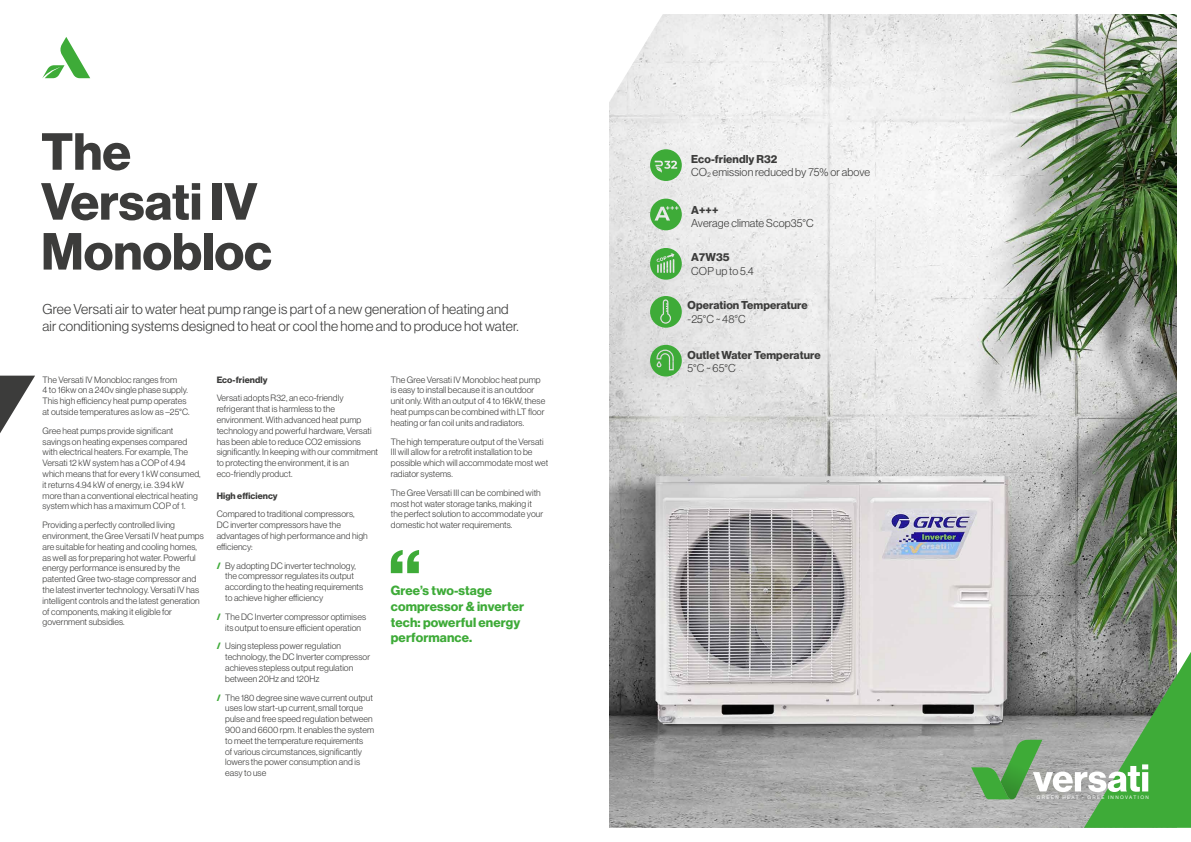
<style>
.page{position:relative;width:1191px;height:842px;background:#fff}
.page>*{position:absolute;margin:0;border:0;box-sizing:border-box;transform-origin:0 0}
.t1{font:51.1px/49.9px "N Haas Grotesk DS Pro 75 Bd";color:#3c3c3b}
.t2{font:14px/16.8px "N Haas Grotesk DS Pro 45 Lt";letter-spacing:.01em;color:#3c3c3b}
.t3{font:13px/15.6px "N Haas Grotesk DS Pro 75 Bd";letter-spacing:.01em;color:#3eab38}
.t4{font:11.2px "N Haas Grotesk DS Pro 45 Lt";letter-spacing:.01em;color:#3c3c3b}
.t5{font:11.2px "N Haas Grotesk DS Pro 75 Bd";letter-spacing:.01em;color:#3c3c3b}
.t6{font:9px/10.8px "N Haas Grotesk DS Pro 45 Lt";letter-spacing:.01em;color:#3c3c3b}
.t7{font:9px "N Haas Grotesk DS Pro 75 Bd";letter-spacing:.01em;color:#3c3c3b}
.t8{font:4.9px "N Haas Grotesk DS Pro 55 Rg";letter-spacing:.29em;color:#fff}
.s1{font-family:"N Haas Grotesk DS Pro 95 Blk";color:#3eab38}
</style>
<div class="page">
<img style="left:609px;top:14px;width:567px;height:814px">
<svg style="left:650px;top:149px;width:32px;height:32px"></svg>
<svg style="left:650px;top:199px;width:32px;height:31px"></svg>
<svg style="left:650px;top:248px;width:32px;height:32px"></svg>
<svg style="left:650px;top:296px;width:32px;height:32px"></svg>
<svg style="left:650px;top:345px;width:32px;height:32px"></svg>
<svg style="left:391px;top:550px;width:28px;height:23px"></svg>
<svg style="left:0;top:376px;width:35px;height:57px"></svg>
<svg style="left:609px;top:14px;width:62px;height:111px"></svg>
<svg style="left:971px;top:652px;width:220px;height:176px;background:#85a383"></svg>
<svg style="left:42px;top:37px;width:48px;height:41px"></svg>
<h1 class="t1" style="left:41px;top:128px;width:232px">The<br>Versati IV<br>Monobloc</h1>
<h2 class="t2" style="left:43px;top:301px;width:478px">Gree Versati air to water heat pump range is part of a new generation of heating and air conditioning systems designed to heat or cool the home and to produce hot water.</h2>
<p class="t6" style="left:43px;top:374px;width:148px">The Versati IV Monobloc ranges from<br>4 to 16kw on a 240v single phase supply.<br>This high efficiency heat pump operates at outside temperatures as low as –25°C.</p>
<p class="t6" style="left:43px;top:425px;width:160px">Gree heat pumps provide significant savings on heating expenses compared with electrical heaters. For example, The Versati 12 kW system has a COP of 4.94 which means that for every 1 kW consumed, it returns 4.94 kW of energy, i.e. 3.94 kW more than a conventional electrical heating system which has a maximum COP of 1.</p>
<p class="t6" style="left:43px;top:520px;width:163px">Providing a perfectly controlled living environment, the Gree Versati IV heat pumps are suitable for heating and cooling homes, as well as for preparing hot water. Powerful energy performance is ensured by the patented Gree two-stage compressor and the latest inverter technology. Versati IV has intelligent controls and the latest generation of components, making it eligible for government subsidies.</p>
<p class="t7" style="left:217px;top:374px;width:52px">Eco-friendly</p>
<p class="t6" style="left:217px;top:393px;width:163px">Versati adopts R32, an eco-friendly refrigerant that is harmless to the environment. With advanced heat pump technology and powerful hardware, Versati has been able to reduce CO2 emissions significantly. In keeping with our commitment to protecting the environment, it is an eco-friendly product.</p>
<p class="t7" style="left:217px;top:490px;width:63px">High efficiency</p>
<p class="t6" style="left:217px;top:509px;width:153px">Compared to traditional compressors,<br>DC inverter compressors have the advantages of high performance and high efficiency:</p>
<p class="t6" style="left:225px;top:560px;width:140px;text-indent:-9px"><span class="s1">/</span> By adopting DC inverter technology, the compressor regulates its output according to the heating requirements to achieve higher efficiency</p>
<p class="t6" style="left:217px;top:611px;width:151px;text-align:center"><span class="s1">/</span> The DC Inverter compressor optimises its output to ensure efficient operation</p>
<p class="t6" style="left:225px;top:641px;width:147px;text-indent:-9px"><span class="s1">/</span> Using stepless power regulation technology, the DC Inverter compressor achieves stepless output regulation between 20Hz and 120Hz</p>
<p class="t6" style="left:225px;top:692px;width:151px;text-indent:-9px"><span class="s1">/</span> The 180 degree sine wave current output uses low start-up current, small torque pulse and free speed regulation between 900 and 6600 rpm. It enables the system to meet the temperature requirements<br>of various circumstances, significantly lowers the power consumption and is easy to use</p>
<p class="t6" style="left:391px;top:374px;width:156px">The Gree Versati IV Monobloc heat pump is easy to install because it is an outdoor unit only. With an output of 4 to 16kW, these heat pumps can be combined with LT floor heating or fan coil units and radiators.</p>
<p class="t6" style="left:391px;top:436px;width:159px">The high temperature output of the Versati III will allow for a retrofit installation to be possible which will accommodate most wet radiator systems.</p>
<p class="t6" style="left:391px;top:487px;width:154px">The Gree Versati III can be combined with most hot water storage tanks, making it the perfect solution to accommodate your domestic hot water requirements.</p>
<h3 class="t3" style="left:391px;top:583px;width:135px">Gree’s two-stage compressor &amp; inverter tech: powerful energy performance.</h3>
<p class="t5" style="left:691px;top:152px;width:88px">Eco-friendly R32</p>
<p class="t4" style="left:691px;top:166px;width:180px">CO<sub>2</sub> emission reduced by 75% or above</p>
<p class="t5" style="left:691px;top:203px;width:29px">A+++</p>
<p class="t4" style="left:691px;top:217px;width:124px">Average climate Scop35°C</p>
<p class="t5" style="left:691px;top:251px;width:40px">A7W35</p>
<p class="t4" style="left:691px;top:264px;width:64px">COP up to 5.4</p>
<p class="t5" style="left:687px;top:299px;width:122px">Operation Temperature</p>
<p class="t4" style="left:687px;top:313px;width:59px">-25°C ~ 48°C</p>
<p class="t5" style="left:687px;top:348px;width:135px">Outlet Water Temperature</p>
<p class="t4" style="left:687px;top:362px;width:49px">5°C ~ 65°C</p>
<p class="t8" style="left:1037px;top:795px;width:113px">GREEN HEAT - GREE INNOVATION</p>
</div>
